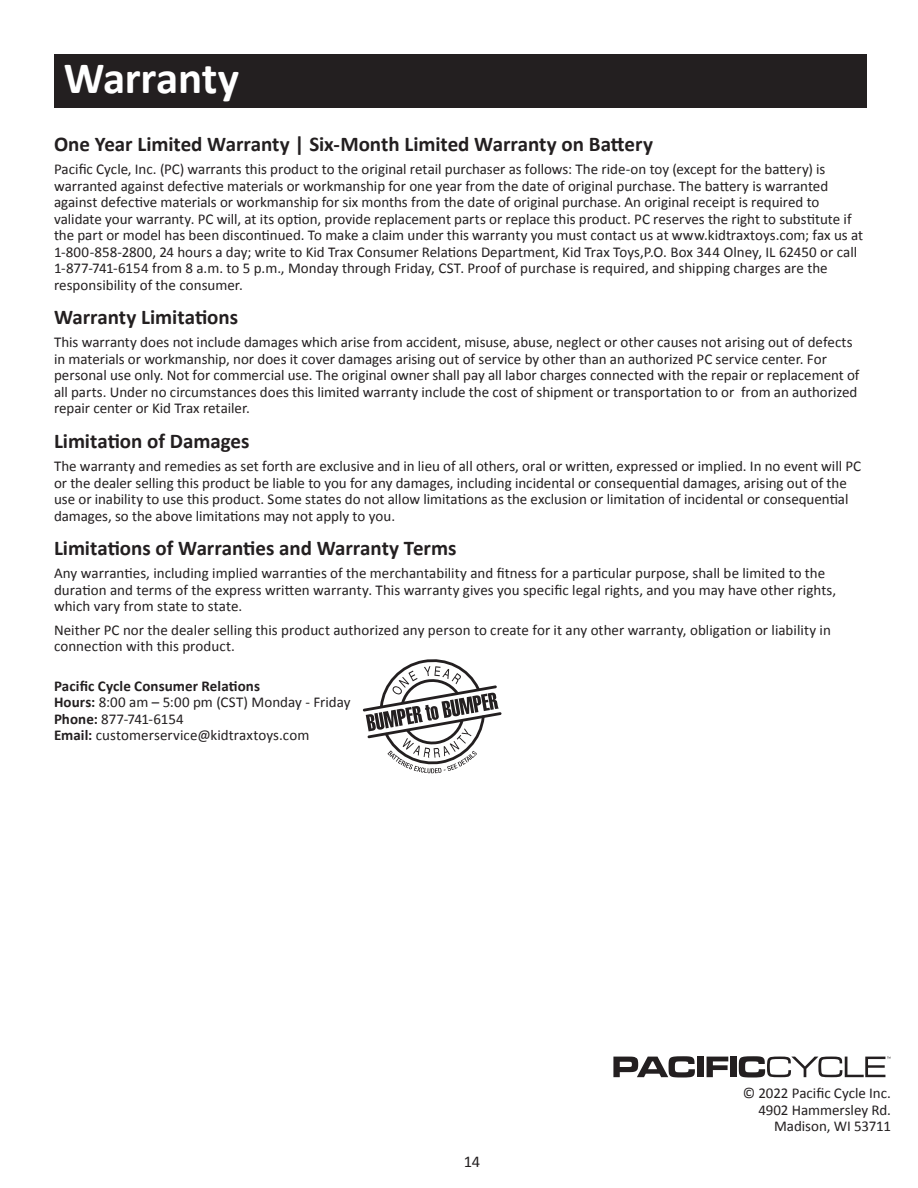
<style>
.page{position:relative;width:918px;height:1188px;background:#fff}
.page>*{position:absolute;margin:0;border:0;box-sizing:border-box;transform-origin:0 0}
.PC_Main_head{font:700 45px "Calibri";letter-spacing:-.01em;color:#fff}
.PC_Sub_sub_head{font:700 21px "Calibri";letter-spacing:-.005em;color:#231f20}
.t1{font:16.5px "Calibri";color:#231f20}
.PC_Body_Text{font:15px/16.5px "Calibri";color:#231f20}
.PC_Sub_sub_head-2{font:15px/16.5px "Calibri";color:#231f20}
.PC_Body_Text-2{font:700 15px "Calibri";letter-spacing:.005em;color:#231f20}
.s1{font-weight:700}
</style>
<div class="page">
<svg style="left:613px;top:1056px;width:82px;height:22px"></svg>
<div style="left:697px;top:1057px;width:7px;height:20px;background:#231f20"></div>
<svg style="left:707px;top:1057px;width:21px;height:20px"></svg>
<div style="left:730px;top:1057px;width:6px;height:20px;background:#231f20"></div>
<svg style="left:739px;top:1056px;width:152px;height:22px"></svg>
<div style="left:54px;top:54px;width:812px;height:54px;background:#231f20"></div>
<svg style="left:363px;top:659px;width:139px;height:114px"></svg>
<p class="PC_Main_head" style="left:64px;top:49px;width:177px">Warranty</p>
<p class="PC_Sub_sub_head" style="left:54px;top:130px;width:601px">One Year Limited Warranty | Six-Month Limited Warranty on Battery</p>
<p class="PC_Body_Text" style="left:54px;top:161px;width:811px">Pacific Cycle, Inc. (PC) warrants this product to the original retail purchaser as follows: The ride-on toy (except for the battery) is warranted against defective materials or workmanship for one year from the date of original purchase. The battery is warranted against defective materials or workmanship for six months from the date of original purchase. An original receipt is required to validate your warranty. PC will, at its option, provide replacement parts or replace this product. PC reserves the right to substitute if the part or model has been discontinued. To make a claim under this warranty you must contact us at www.kidtraxtoys.com; fax us at 1-800-858-2800, 24 hours a day; write to Kid Trax Consumer Relations Department, Kid Trax Toys,P.O. Box 344 Olney, IL 62450 or call 1-877-741-6154 from 8 a.m. to 5 p.m., Monday through Friday, CST. Proof of purchase is required, and shipping charges are the responsibility of the consumer.</p>
<p class="PC_Sub_sub_head" style="left:54px;top:304px;width:186px">Warranty Limitations</p>
<p class="PC_Body_Text" style="left:54px;top:334px;width:807px">This warranty does not include damages which arise from accident, misuse, abuse, neglect or other causes not arising out of defects in materials or workmanship, nor does it cover damages arising out of service by other than an authorized PC service center. For personal use only. Not for commercial use. The original owner shall pay all labor charges connected with the repair or replacement of all parts. Under no circumstances does this limited warranty include the cost of shipment or transportation to or from an authorized repair center or Kid Trax retailer.</p>
<p class="PC_Sub_sub_head" style="left:54px;top:427px;width:197px">Limitation of Damages</p>
<p class="PC_Body_Text" style="left:54px;top:458px;width:809px">The warranty and remedies as set forth are exclusive and in lieu of all others, oral or written, expressed or implied. In no event will PC or the dealer selling this product be liable to you for any damages, including incidental or consequential damages, arising out of the use or inability to use this product. Some states do not allow limitations as the exclusion or limitation of incidental or consequential damages, so the above limitations may not apply to you.</p>
<p class="PC_Sub_sub_head" style="left:54px;top:535px;width:404px">Limitations of Warranties and Warranty Terms</p>
<p class="PC_Sub_sub_head-2" style="left:54px;top:565px;width:784px">Any warranties, including implied warranties of the merchantability and fitness for a particular purpose, shall be limited to the duration and terms of the express written warranty. This warranty gives you specific legal rights, and you may have other rights, which vary from state to state.</p>
<p class="PC_Sub_sub_head-2" style="left:54px;top:621px;width:778px">Neither PC nor the dealer selling this product authorized any person to create for it any other warranty, obligation or liability in connection with this product.</p>
<p class="PC_Body_Text-2" style="left:54px;top:676px;width:207px">Pacific Cycle Consumer Relations</p>
<p class="PC_Body_Text" style="left:54px;top:694px;width:298px"><span class="s1">Hours:</span> 8:00 am – 5:00 pm (CST) Monday - Friday</p>
<p class="PC_Body_Text" style="left:54px;top:711px;width:131px"><span class="s1">Phone:</span> 877-741-6154</p>
<p class="PC_Body_Text" style="left:54px;top:727px;width:257px"><span class="s1">Email:</span> customerservice@kidtraxtoys.com</p>
<p class="t1" style="left:464px;top:1151px;width:18px">14</p>
<p class="PC_Body_Text" style="left:743px;top:1085px;width:150px;text-align:right">© 2022 Pacific Cycle Inc.<br>4902 Hammersley Rd.<br>Madison, WI 53711</p>
</div>
